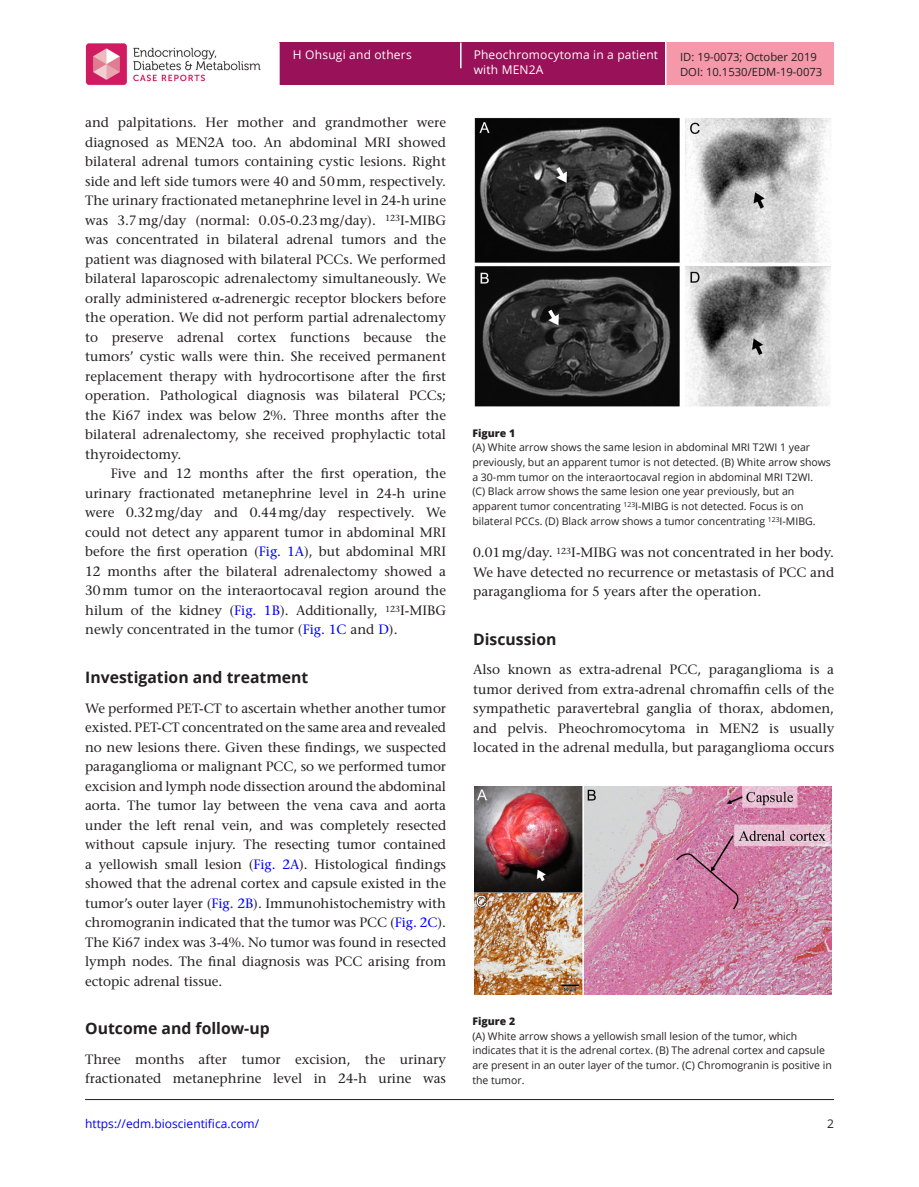
<style>
.page{position:relative;width:919px;height:1187px;background:#fff}
.page>*{position:absolute;margin:0;border:0;box-sizing:border-box;transform-origin:0 0}
.t1{font:700 15.75px "Open Sans";color:#231f20}
.TXT{font:500 13.5px/19.5px "Stone Serif Std";color:#231f20;text-align:justify}
.TXI{font:500 13.5px/19.5px "Stone Serif Std";color:#231f20;text-align:justify}
.t2{font:12px/14.7px "Open Sans";letter-spacing:.015em;color:#fff}
.t3{font:12px "Open Sans";color:#00f}
.t4{font:12px "Open Sans";color:#231f20}
.t5{font:11.25px "Open Sans";color:#231f20}
.FC{font:10.5px/14.7px "Open Sans";color:#231f20}
.FC-2{font:800 10.5px "Open Sans";color:#231f20}
.s1{font-family:"STIX General";font-weight:400}
.s2{color:#00f}
</style>
<div class="page">
<div style="left:280px;top:43px;width:385px;height:42px;background:#991259"></div>
<div style="left:666px;top:43px;width:167px;height:42px;background:#f598a9"></div>
<svg style="left:460px;top:43px;width:1px;height:25px"></svg>
<img style="left:85px;top:43px;width:176px;height:42px">
<hr style="left:85px;top:1099px;width:749px;height:1px;background:#231f20">
<img style="left:474px;top:117px;width:357px;height:289px">
<img style="left:474px;top:786px;width:357px;height:208px">
<p class="t2" style="left:293px;top:47px;width:120px">H Ohsugi and others</p>
<p class="t2" style="left:473px;top:47px;width:186px">Pheochromocytoma in a patient with MEN2A</p>
<p class="t5" style="left:680px;top:50px;width:138px">ID: 19-0073; October 2019</p>
<p class="t5" style="left:680px;top:64px;width:144px">DOI: 10.1530/EDM-19-0073</p>
<p class="TXT" style="left:85px;top:113px;width:362px">and palpitations. Her mother and grandmother were diagnosed as MEN2A too. An abdominal MRI showed bilateral adrenal tumors containing cystic lesions. Right side and left side tumors were 40 and 50mm, respectively.<br>The urinary fractionated metanephrine level in 24-h urine was 3.7mg/day (normal: 0.05-0.23mg/day). <sup>123</sup>I-MIBG was concentrated in bilateral adrenal tumors and the patient was diagnosed with bilateral PCCs. We performed bilateral laparoscopic adrenalectomy simultaneously. We orally administered <span class="s1">α</span>-adrenergic receptor blockers before the operation. We did not perform partial adrenalectomy to preserve adrenal cortex functions because the tumors’ cystic walls were thin. She received permanent replacement therapy with hydrocortisone after the first operation. Pathological diagnosis was bilateral PCCs; the Ki67 index was below 2%. Three months after the bilateral adrenalectomy, she received prophylactic total thyroidectomy.</p>
<p class="TXI" style="left:85px;top:464px;width:362px;text-indent:26px">Five and 12 months after the first operation, the urinary fractionated metanephrine level in 24-h urine were 0.32mg/day and 0.44mg/day respectively. We could not detect any apparent tumor in abdominal MRI before the first operation (<span class="s2">Fig. 1A</span>), but abdominal MRI 12 months after the bilateral adrenalectomy showed a 30mm tumor on the interaortocaval region around the hilum of the kidney (<span class="s2">Fig. 1B</span>). Additionally, <sup>123</sup>I-MIBG newly concentrated in the tumor (<span class="s2">Fig. 1C</span> and <span class="s2">D</span>).</p>
<h1 class="t1" style="left:85px;top:666px;width:225px">Investigation and treatment</h1>
<p class="TXT" style="left:85px;top:698px;width:362px">We performed PET-CT to ascertain whether another tumor existed. PET-CT concentrated on the same area and revealed no new lesions there. Given these findings, we suspected paraganglioma or malignant PCC, so we performed tumor excision and lymph node dissection around the abdominal aorta. The tumor lay between the vena cava and aorta under the left renal vein, and was completely resected without capsule injury. The resecting tumor contained a yellowish small lesion (<span class="s2">Fig. 2A</span>). Histological findings showed that the adrenal cortex and capsule existed in the tumor’s outer layer (<span class="s2">Fig. 2B</span>). Immunohistochemistry with chromogranin indicated that the tumor was PCC (<span class="s2">Fig. 2C</span>).<br>The Ki67 index was 3-4%. No tumor was found in resected lymph nodes. The final diagnosis was PCC arising from ectopic adrenal tissue.</p>
<h1 class="t1" style="left:85px;top:1017px;width:186px">Outcome and follow-up</h1>
<p class="TXT" style="left:85px;top:1049px;width:362px">Three months after tumor excision, the urinary fractionated metanephrine level in 24-h urine was</p>
<p class="FC-2" style="left:472px;top:425px;width:44px">Figure 1</p>
<p class="FC" style="left:472px;top:440px;width:360px">(A) White arrow shows the same lesion in abdominal MRI T2WI 1 year previously, but an apparent tumor is not detected. (B) White arrow shows a 30-mm tumor on the interaortocaval region in abdominal MRI T2WI.<br>(C) Black arrow shows the same lesion one year previously, but an apparent tumor concentrating <sup>123</sup>I-MIBG is not detected. Focus is on bilateral PCCs. (D) Black arrow shows a tumor concentrating <sup>123</sup>I-MIBG.</p>
<p class="TXT" style="left:473px;top:542px;width:362px">0.01mg/day. <sup>123</sup>I-MIBG was not concentrated in her body.<br>We have detected no recurrence or metastasis of PCC and paraganglioma for 5 years after the operation.</p>
<h1 class="t1" style="left:473px;top:628px;width:85px">Discussion</h1>
<p class="TXT" style="left:473px;top:659px;width:362px">Also known as extra-adrenal PCC, paraganglioma is a tumor derived from extra-adrenal chromaffin cells of the sympathetic paravertebral ganglia of thorax, abdomen, and pelvis. Pheochromocytoma in MEN2 is usually located in the adrenal medulla, but paraganglioma occurs</p>
<p class="FC-2" style="left:472px;top:1013px;width:44px">Figure 2</p>
<p class="FC" style="left:472px;top:1028px;width:361px">(A) White arrow shows a yellowish small lesion of the tumor, which indicates that it is the adrenal cortex. (B) The adrenal cortex and capsule are present in an outer layer of the tumor. (C) Chromogranin is positive in the tumor.</p>
<p class="t3" style="left:85px;top:1115px;width:176px">https://edm.bioscientifica.com/</p>
<p class="t4" style="left:827px;top:1115px;width:8px">2</p>
</div>
